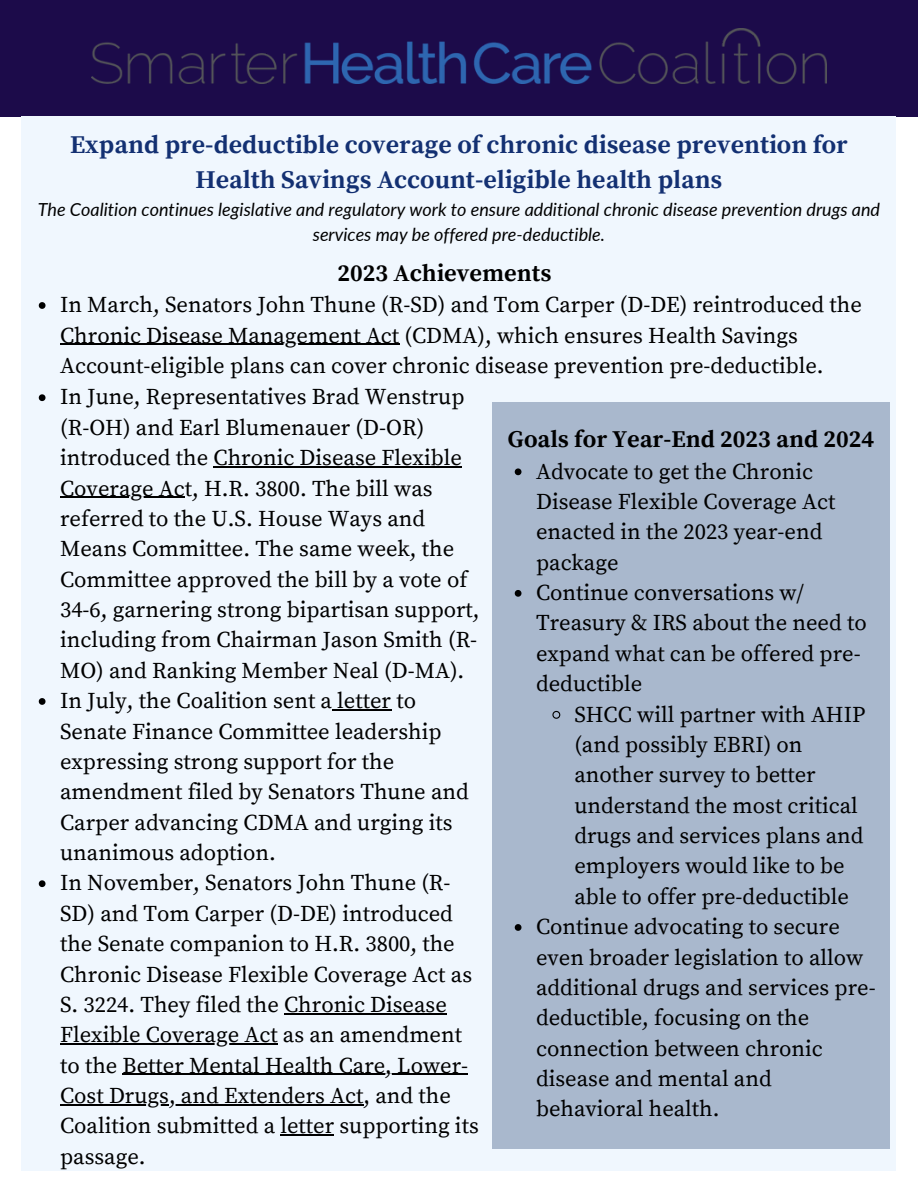
<style>
.page{position:relative;width:918px;height:1188px;background:#fff}
.page>*{position:absolute;margin:0;border:0;box-sizing:border-box;transform-origin:0 0}
.t1{font:700 25.5px/34.8px "Source Serif Pro";color:#133072;text-align:center}
.t2{font:700 24px "Source Serif Pro";color:#000}
.t3{font:22.5px/30.3px "Source Serif Pro";color:#000}
.t4{font:italic 18px/24.8px "Lato";color:#000;text-align:center}
</style>
<div class="page">
<div style="left:0;top:0;width:918px;height:116px;background:#1c0b4a"></div>
<div style="left:22px;top:116px;width:874px;height:1055px;background:#f0f7fe"></div>
<img style="left:92px;top:29px;width:734px;height:55px">
<div style="left:492px;top:402px;width:398px;height:746px;background:#a9b8cd"></div>
<svg style="left:39px;top:394px;width:7px;height:7px"></svg>
<hr style="left:214px;top:466px;width:248px;height:1px;background:#000">
<hr style="left:60px;top:497px;width:125px;height:1px;background:#000">
<svg style="left:39px;top:698px;width:7px;height:7px"></svg>
<hr style="left:332px;top:709px;width:59px;height:1px;background:#000">
<svg style="left:39px;top:880px;width:7px;height:7px"></svg>
<hr style="left:284px;top:1013px;width:163px;height:1px;background:#000">
<hr style="left:60px;top:1043px;width:218px;height:2px;background:#000">
<hr style="left:123px;top:1074px;width:345px;height:1px;background:#000">
<hr style="left:60px;top:1104px;width:303px;height:1px;background:#000">
<hr style="left:280px;top:1135px;width:54px;height:1px;background:#000">
<svg style="left:515px;top:468px;width:6px;height:7px"></svg>
<svg style="left:515px;top:590px;width:6px;height:7px"></svg>
<svg style="left:552px;top:710px;width:9px;height:9px"></svg>
<svg style="left:515px;top:924px;width:6px;height:7px"></svg>
<svg style="left:39px;top:302px;width:7px;height:7px"></svg>
<hr style="left:60px;top:344px;width:339px;height:1px;background:#000">
<p class="t1" style="left:70px;top:128px;width:779px">Expand pre-deductible coverage of chronic disease prevention for<br>Health Savings Account-eligible health plans</p>
<p class="t4" style="left:38px;top:197px;width:844px">The Coalition continues legislative and regulatory work to ensure additional chronic disease prevention drugs and services may be offered pre-deductible.</p>
<p class="t2" style="left:338px;top:259px;width:216px">2023 Achievements</p>
<p class="t3" style="left:60px;top:291px;width:803px">In March, Senators John Thune (R-SD) and Tom Carper (D-DE) reintroduced the<br>Chronic Disease Management Act (CDMA), which ensures Health Savings<br>Account-eligible plans can cover chronic disease prevention pre-deductible.</p>
<p class="t3" style="left:60px;top:383px;width:421px">In June, Representatives Brad Wenstrup (R-OH) and Earl Blumenauer (D-OR) introduced the Chronic Disease Flexible Coverage Act, H.R. 3800. The bill was referred to the U.S. House Ways and Means Committee. The same week, the Committee approved the bill by a vote of 34-6, garnering strong bipartisan support, including from Chairman Jason Smith (R-MO) and Ranking Member Neal (D-MA).</p>
<p class="t3" style="left:60px;top:687px;width:410px">In July, the Coalition sent a letter to Senate Finance Committee leadership expressing strong support for the amendment filed by Senators Thune and Carper advancing CDMA and urging its unanimous adoption.</p>
<p class="t3" style="left:60px;top:869px;width:420px">In November, Senators John Thune (R-SD) and Tom Carper (D-DE) introduced the Senate companion to H.R. 3800, the Chronic Disease Flexible Coverage Act as S. 3224. They filed the Chronic Disease Flexible Coverage Act as an amendment to the Better Mental Health Care, Lower-Cost Drugs, and Extenders Act, and the Coalition submitted a letter supporting its passage.</p>
<p class="t2" style="left:508px;top:425px;width:368px">Goals for Year-End 2023 and 2024</p>
<p class="t3" style="left:536px;top:457px;width:301px">Advocate to get the Chronic<br>Disease Flexible Coverage Act enacted in the 2023 year-end package</p>
<p class="t3" style="left:536px;top:578px;width:332px">Continue conversations w/<br>Treasury &amp; IRS about the need to expand what can be offered pre&shy;deductible</p>
<p class="t3" style="left:574px;top:700px;width:292px">SHCC will partner with AHIP (and possibly EBRI) on another survey to better understand the most critical drugs and services plans and employers would like to be able to offer pre-deductible</p>
<p class="t3" style="left:536px;top:913px;width:341px">Continue advocating to secure even broader legislation to allow additional drugs and services pre&shy;deductible, focusing on the connection between chronic disease and mental and behavioral health.</p>
</div>
